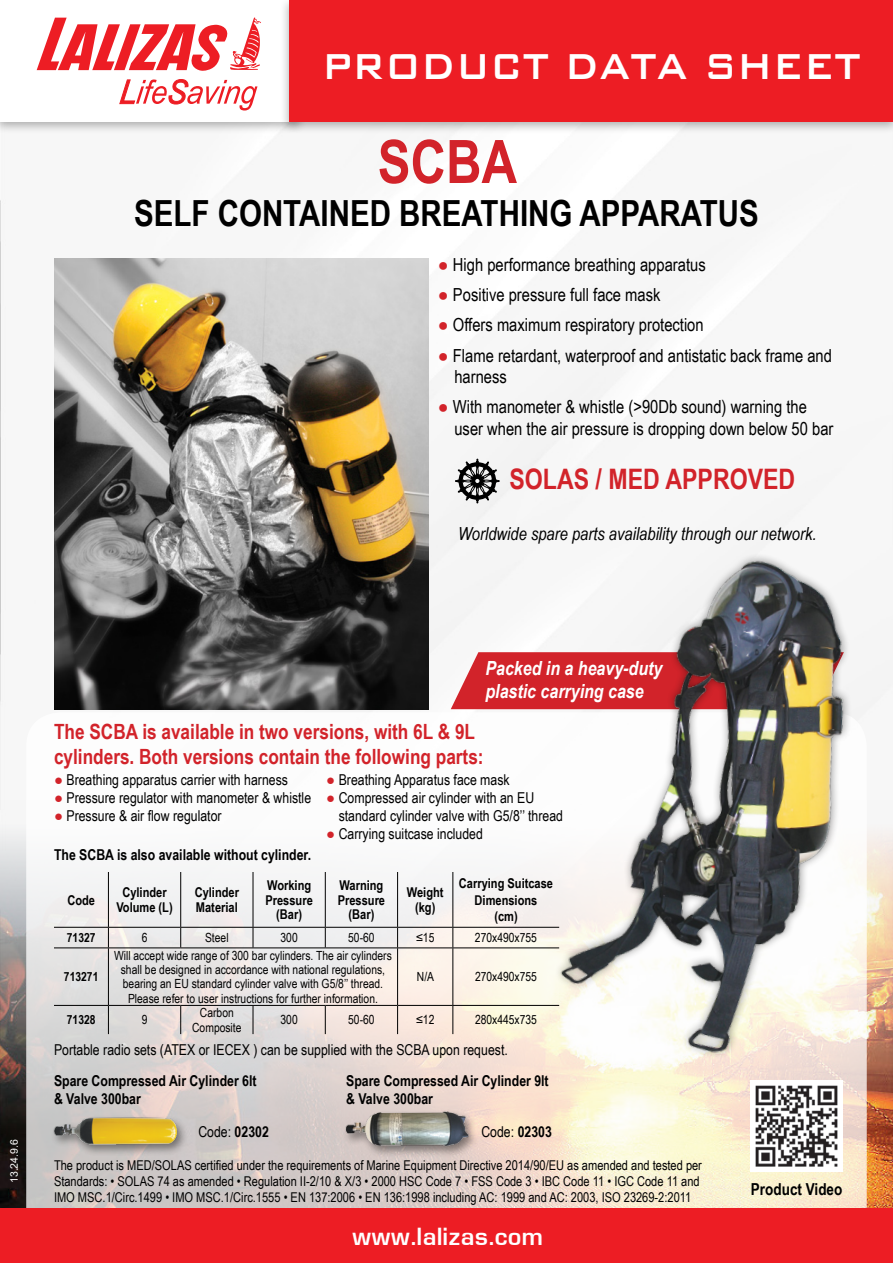
<style>
.page{position:relative;width:893px;height:1263px;background:#fff}
.page>*{position:absolute;margin:0;border:0;box-sizing:border-box;transform-origin:0 0}
.t1{font:700 60px "Arial Narrow";color:#d2232a}
.t2{font:48.15px "AG Bank Gothic Cnd Bold";color:#fff}
.t3{font:700 36px "Arial Narrow";color:#000}
.t4{font:700 28.2px "Arial Narrow";color:#d2232a}
.t5{font:27px "UB Europa Bold";color:#fff}
.t6{font:700 21px/25.2px "Arial Narrow";color:#d2232a}
.t7{font:italic 700 19.5px/23.4px "Arial Narrow";color:#fff}
.t8{font:18px/21.6px "Arial Narrow";color:#000}
.t9{font:italic 18px "Arial Narrow";color:#000}
.t10{font:700 16.5px "Arial Narrow";color:#000}
.t11{font:15px/18px "Arial Narrow";color:#000}
.t12{font:700 15px/18px "Arial Narrow";color:#000}
.t13{font:13.5px/16.2px "Arial Narrow";color:#000}
.t14{font:700 13.5px/14.4px "Arial Narrow";color:#000;text-align:center}
.t15{font:12.6px/14.4px "Arial Narrow";color:#000;text-align:center}
.t16{font:700 12.6px "Arial Narrow";color:#000}
.t17{font:10.5px "Arial";color:#fff}
.s1{color:#d2232a}
.s2{font-weight:700}
</style>
<div class="page">
<img style="left:0;top:150px;width:893px;height:650px">
<img style="left:0;top:800px;width:893px;height:409px">
<img style="left:54px;top:258px;width:375px;height:451px">
<svg style="left:455px;top:459px;width:45px;height:44px"></svg>
<svg style="left:26px;top:712px;width:841px;height:549px"></svg>
<div style="left:0;top:1209px;width:893px;height:54px;background:#ed1d24"></div>
<svg style="left:451px;top:652px;width:76px;height:57px"></svg>
<img style="left:527px;top:547px;width:330px;height:512px">
<div style="left:342px;top:1109px;width:137px;height:49px;background:#000;opacity:.45"></div>
<img style="left:343px;top:1102px;width:129px;height:55px">
<div style="left:51px;top:1115px;width:137px;height:42px;background:#000;opacity:.45"></div>
<img style="left:51px;top:1107px;width:128px;height:45px">
<img style="left:751px;top:1080px;width:91px;height:92px">
<hr style="left:108px;top:872px;width:1px;height:55px;background:#000">
<hr style="left:180px;top:872px;width:1px;height:55px;background:#000">
<hr style="left:253px;top:872px;width:1px;height:55px;background:#000">
<hr style="left:325px;top:872px;width:1px;height:55px;background:#000">
<hr style="left:397px;top:872px;width:1px;height:55px;background:#000">
<hr style="left:452px;top:872px;width:1px;height:55px;background:#000">
<hr style="left:54px;top:927px;width:54px;height:1px;background:#000">
<hr style="left:108px;top:927px;width:73px;height:1px;background:#000">
<svg style="left:108px;top:928px;width:1px;height:19px"></svg>
<hr style="left:181px;top:927px;width:72px;height:1px;background:#000">
<svg style="left:180px;top:928px;width:1px;height:19px"></svg>
<hr style="left:253px;top:927px;width:72px;height:1px;background:#000">
<svg style="left:253px;top:928px;width:1px;height:19px"></svg>
<hr style="left:325px;top:927px;width:73px;height:1px;background:#000">
<svg style="left:325px;top:928px;width:1px;height:19px"></svg>
<hr style="left:398px;top:927px;width:55px;height:1px;background:#000">
<svg style="left:397px;top:928px;width:1px;height:19px"></svg>
<hr style="left:453px;top:927px;width:106px;height:1px;background:#000">
<svg style="left:452px;top:928px;width:1px;height:19px"></svg>
<hr style="left:108px;top:948px;width:1px;height:57px;background:#000">
<hr style="left:397px;top:948px;width:1px;height:57px;background:#000">
<hr style="left:452px;top:948px;width:1px;height:57px;background:#000">
<hr style="left:54px;top:947px;width:54px;height:1px;background:#000">
<hr style="left:108px;top:947px;width:73px;height:1px;background:#000">
<hr style="left:181px;top:947px;width:72px;height:1px;background:#000">
<hr style="left:253px;top:947px;width:72px;height:1px;background:#000">
<hr style="left:325px;top:947px;width:73px;height:1px;background:#000">
<hr style="left:398px;top:947px;width:55px;height:1px;background:#000">
<hr style="left:453px;top:947px;width:106px;height:1px;background:#000">
<hr style="left:54px;top:1005px;width:54px;height:1px;background:#000">
<hr style="left:108px;top:1005px;width:73px;height:1px;background:#000">
<svg style="left:108px;top:1006px;width:1px;height:28px"></svg>
<hr style="left:181px;top:1005px;width:72px;height:1px;background:#000">
<svg style="left:180px;top:1006px;width:1px;height:28px"></svg>
<hr style="left:253px;top:1005px;width:72px;height:1px;background:#000">
<svg style="left:253px;top:1006px;width:1px;height:28px"></svg>
<hr style="left:325px;top:1005px;width:73px;height:1px;background:#000">
<svg style="left:325px;top:1006px;width:1px;height:28px"></svg>
<hr style="left:398px;top:1005px;width:55px;height:1px;background:#000">
<svg style="left:397px;top:1006px;width:1px;height:28px"></svg>
<hr style="left:453px;top:1005px;width:106px;height:1px;background:#000">
<svg style="left:452px;top:1006px;width:1px;height:28px"></svg>
<div style="left:0;top:0;width:308px;height:135px;background:#000;opacity:.3"></div>
<div style="left:0;top:0;width:299px;height:121px;background:#fff"></div>
<div style="left:280px;top:0;width:613px;height:135px;background:#000;opacity:.3"></div>
<div style="left:289px;top:0;width:604px;height:121px;background:#ed1d24"></div>
<svg style="left:37px;top:17px;width:224px;height:54px"></svg>
<svg style="left:120px;top:79px;width:137px;height:32px"></svg>
<h2 class="t2" style="left:322px;top:42px;width:540px">PRODUCT DATA SHEET</h2>
<h1 class="t1" style="left:378px;top:116px;width:141px">SCBA</h1>
<h3 class="t3" style="left:134px;top:186px;width:626px">SELF CONTAINED BREATHING APPARATUS</h3>
<p class="t8" style="left:438px;top:253px;width:269px"><span class="s1">●</span> High performance breathing apparatus</p>
<p class="t8" style="left:438px;top:283px;width:224px"><span class="s1">●</span> Positive pressure full face mask</p>
<p class="t8" style="left:438px;top:314px;width:267px"><span class="s1">●</span> Offers maximum respiratory protection</p>
<p class="t8" style="left:454px;top:344px;width:379px;text-indent:-16px"><span class="s1">●</span> Flame retardant, waterproof and antistatic back frame and harness</p>
<p class="t8" style="left:454px;top:395px;width:381px;text-indent:-16px"><span class="s1">●</span> With manometer &amp; whistle (&gt;90Db sound) warning the user when the air pressure is dropping down below 50 bar</p>
<h3 class="t4" style="left:509px;top:457px;width:287px">SOLAS / MED APPROVED</h3>
<p class="t9" style="left:458px;top:521px;width:360px">Worldwide spare parts availability through our network.</p>
<p class="t17" style="left:7px;top:1183px;width:45px;rotate:-90deg">13.24.9.6</p>
<h3 class="t7" style="left:485px;top:655px;width:178px">Packed in a heavy-duty plastic carrying case</h3>
<h3 class="t6" style="left:54px;top:718px;width:431px">The SCBA is available in two versions, with 6L &amp; 9L cylinders. Both versions contain the following parts:</h3>
<p class="t11" style="left:54px;top:770px;width:235px"><span class="s1">●</span> Breathing apparatus carrier with harness</p>
<p class="t11" style="left:54px;top:788px;width:259px"><span class="s1">●</span> Pressure regulator with manometer &amp; whistle</p>
<p class="t11" style="left:54px;top:806px;width:169px"><span class="s1">●</span> Pressure &amp; air flow regulator</p>
<p class="t12" style="left:54px;top:844px;width:259px">The SCBA is also available without cylinder.</p>
<p class="t11" style="left:326px;top:770px;width:185px"><span class="s1">●</span> Breathing Apparatus face mask</p>
<p class="t11" style="left:339px;top:788px;width:226px;text-indent:-12px"><span class="s1">●</span> Compressed air cylinder with an EU standard cylinder valve with G5/8’’ thread</p>
<p class="t11" style="left:326px;top:824px;width:158px"><span class="s1">●</span> Carrying suitcase included</p>
<p class="t14" style="left:67px;top:892px;width:29px">Code</p>
<p class="t14" style="left:116px;top:885px;width:58px">Cylinder<br>Volume (L)</p>
<p class="t14" style="left:195px;top:885px;width:46px;text-align:left">Cylinder<br>Material</p>
<p class="t14" style="left:265px;top:877px;width:49px">Working<br>Pressure (Bar)</p>
<p class="t14" style="left:338px;top:877px;width:49px">Warning<br>Pressure (Bar)</p>
<p class="t14" style="left:407px;top:885px;width:38px">Weight (kg)</p>
<p class="t14" style="left:459px;top:875px;width:96px;line-height:16.2px">Carrying Suitcase<br>Dimensions<br>(cm)</p>
<p class="t16" style="left:67px;top:928px;width:30px">71327</p>
<p class="t15" style="left:142px;top:930px;width:7px">6</p>
<p class="t15" style="left:205px;top:930px;width:25px">Steel</p>
<p class="t15" style="left:281px;top:930px;width:19px">300</p>
<p class="t15" style="left:348px;top:930px;width:28px">50-60</p>
<p class="t15" style="left:416px;top:930px;width:20px">≤15</p>
<p class="t15" style="left:475px;top:930px;width:64px">270x490x755</p>
<p class="t16" style="left:64px;top:967px;width:36px">713271</p>
<p class="t15" style="left:114px;top:947px;width:279px">Will accept wide range of 300 bar cylinders. The air cylinders shall be designed in accordance with national regulations, bearing an EU standard cylinder valve with G5/8’’ thread.<br>Please refer to user instructions for further information.</p>
<p class="t15" style="left:417px;top:969px;width:19px">N/A</p>
<p class="t15" style="left:475px;top:969px;width:64px">270x490x755</p>
<p class="t16" style="left:67px;top:1010px;width:30px">71328</p>
<p class="t15" style="left:142px;top:1012px;width:7px">9</p>
<p class="t15" style="left:192px;top:1005px;width:51px">Carbon<br>Composite</p>
<p class="t15" style="left:281px;top:1012px;width:19px">300</p>
<p class="t15" style="left:348px;top:1012px;width:28px">50-60</p>
<p class="t15" style="left:416px;top:1012px;width:20px">≤12</p>
<p class="t15" style="left:475px;top:1012px;width:64px">280x445x735</p>
<p class="t11" style="left:54px;top:1040px;width:455px">Portable radio sets (ATEX or IECEX ) can be supplied with the SCBA upon request.</p>
<p class="t12" style="left:54px;top:1070px;width:204px">Spare Compressed Air Cylinder 6lt &amp; Valve 300bar</p>
<p class="t12" style="left:346px;top:1070px;width:204px">Spare Compressed Air Cylinder 9lt &amp; Valve 300bar</p>
<p class="t11" style="left:198px;top:1122px;width:72px">Code: <span class="s2">02302</span></p>
<p class="t11" style="left:481px;top:1122px;width:72px">Code: <span class="s2">02303</span></p>
<p class="t13" style="left:54px;top:1156px;width:649px">The product is MED/SOLAS certified under the requirements of Marine Equipment Directive 2014/90/EU as amended and tested per<br>Standards: • SOLAS 74 as amended • Regulation II-2/10 &amp; X/3 • 2000 HSC Code 7 • FSS Code 3 • IBC Code 11 • IGC Code 11 and<br>IMO MSC.1/Circ.1499 • IMO MSC.1/Circ.1555 • EN 137:2006 • EN 136:1998 including AC: 1999 and AC: 2003, ISO 23269-2:2011</p>
<h3 class="t5" style="left:351px;top:1223px;width:192px">www.lalizas.com</h3>
<p class="t10" style="left:751px;top:1177px;width:93px">Product Video</p>
</div>
